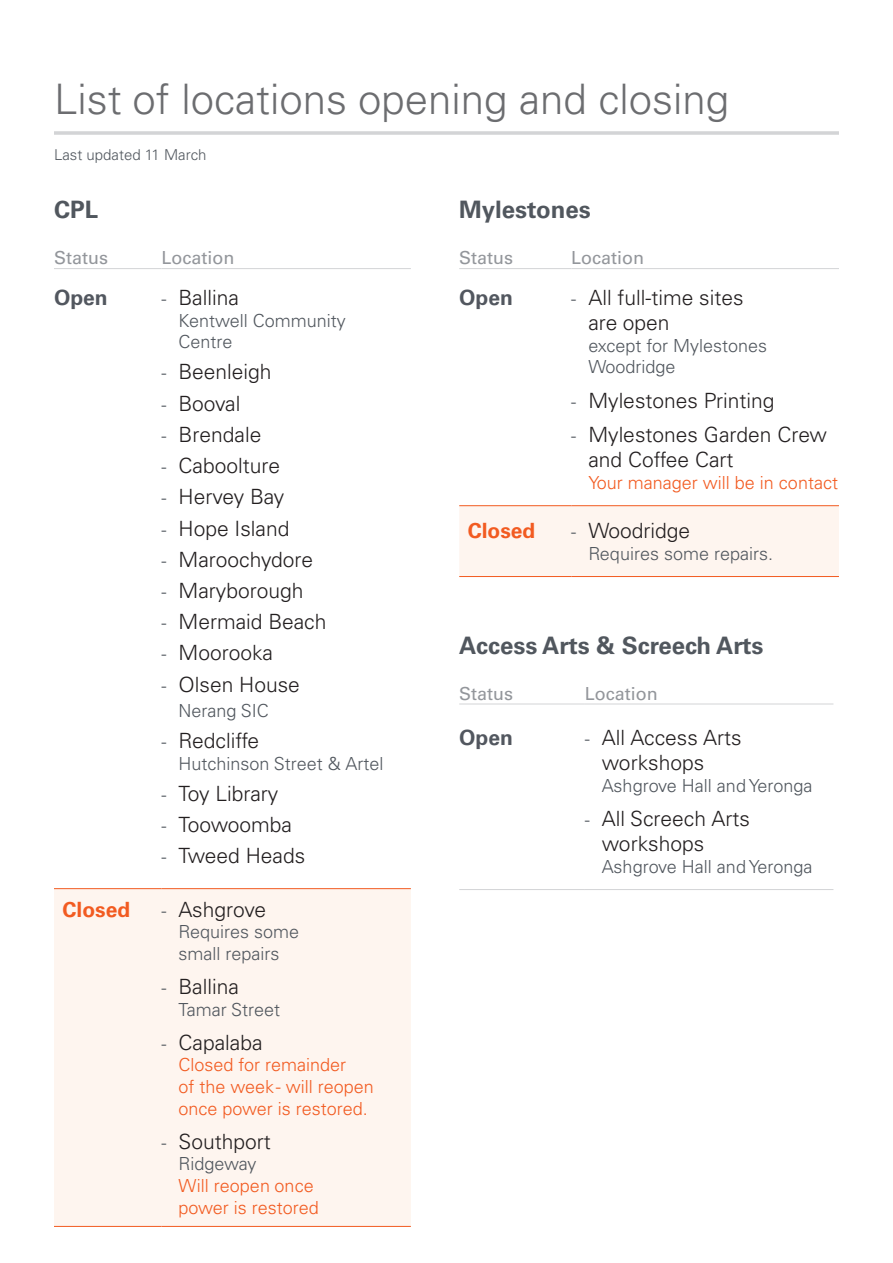
<style>
.page{position:relative;width:893px;height:1263px;background:#fff}
.page>*{position:absolute;margin:0;border:0;box-sizing:border-box;transform-origin:0 0}
.t1{font:300 42px "Univers LT Pro 45";color:#6c6d70}
.t2{font:700 24px "Univers LT Pro 65";color:#51575e}
.t3{font:300 21px/25.2px "Univers LT Pro 45";color:#231f20}
.t4{font:700 21px "Univers LT Pro 65";color:#52575f}
.t5{font:700 21px "Univers LT Pro 65";color:#f25b21}
.t6{font:300 21px "Univers LT Pro 45";letter-spacing:-.02em;color:#231f20}
.t7{font:300 18px/21.6px "Univers LT Pro 45";color:#51575e}
.t8{font:300 18px/21.6px "Univers LT Pro 45";color:#f25b21}
.t9{font:18px "Univers LT Pro 55 Roman";color:#93969b}
.t10{font:300 15px "Univers LT Pro 45";color:#51575e}
.s1{font-size:18px;color:#51575e}
.s2{color:#51575e}
</style>
<div class="page">
<hr style="left:54px;top:131px;width:785px;height:3px;background:#d3d4d6">
<div style="left:54px;top:889px;width:357px;height:337px;background:#fef5ef"></div>
<hr style="left:54px;top:268px;width:108px;height:1px;background:#d3d4d6">
<hr style="left:162px;top:268px;width:249px;height:1px;background:#d3d4d6">
<hr style="left:54px;top:888px;width:108px;height:1px;background:#f25b21">
<hr style="left:162px;top:888px;width:249px;height:1px;background:#f25b21">
<hr style="left:54px;top:1226px;width:108px;height:1px;background:#f25b21">
<hr style="left:162px;top:1226px;width:249px;height:1px;background:#f25b21">
<div style="left:459px;top:506px;width:380px;height:70px;background:#fef5ef"></div>
<hr style="left:459px;top:268px;width:112px;height:1px;background:#d3d4d6">
<hr style="left:571px;top:268px;width:268px;height:1px;background:#d3d4d6">
<hr style="left:459px;top:505px;width:112px;height:1px;background:#f25b21">
<hr style="left:571px;top:505px;width:268px;height:1px;background:#f25b21">
<hr style="left:459px;top:576px;width:112px;height:1px;background:#f25b21">
<hr style="left:571px;top:576px;width:268px;height:1px;background:#f25b21">
<hr style="left:459px;top:704px;width:126px;height:1px;background:#d3d4d6">
<hr style="left:585px;top:704px;width:248px;height:1px;background:#d3d4d6">
<hr style="left:459px;top:889px;width:126px;height:1px;background:#d3d4d6">
<hr style="left:585px;top:889px;width:248px;height:1px;background:#d3d4d6">
<p class="t1" style="left:54px;top:72px;width:677px">List of locations opening and closing</p>
<p class="t10" style="left:54px;top:145px;width:154px">Last updated 11 March</p>
<p class="t2" style="left:54px;top:193px;width:46px">CPL</p>
<p class="t9" style="left:54px;top:245px;width:55px">Status</p>
<p class="t9" style="left:162px;top:245px;width:74px">Location</p>
<p class="t4" style="left:54px;top:283px;width:55px">Open</p>
<p class="t3" style="left:162px;top:284px;width:79px"><span class="s1">-</span> Ballina</p>
<p class="t7" style="left:179px;top:309px;width:169px">Kentwell Community<br>Centre</p>
<p class="t3" style="left:162px;top:359px;width:111px"><span class="s1">-</span> Beenleigh</p>
<p class="t3" style="left:162px;top:390px;width:80px"><span class="s1">-</span> Booval</p>
<p class="t3" style="left:162px;top:421px;width:101px"><span class="s1">-</span> Brendale</p>
<p class="t3" style="left:162px;top:452px;width:120px"><span class="s1">-</span> Caboolture</p>
<p class="t6" style="left:162px;top:483px;width:124px"><span class="s1">-</span> Hervey Bay</p>
<p class="t3" style="left:162px;top:515px;width:129px"><span class="s1">-</span> Hope Island</p>
<p class="t3" style="left:162px;top:546px;width:153px"><span class="s1">-</span> Maroochydore</p>
<p class="t3" style="left:162px;top:577px;width:143px"><span class="s1">-</span> Maryborough</p>
<p class="t3" style="left:162px;top:608px;width:166px"><span class="s1">-</span> Mermaid Beach</p>
<p class="t3" style="left:162px;top:640px;width:113px"><span class="s1">-</span> Moorooka</p>
<p class="t3" style="left:162px;top:671px;width:140px"><span class="s1">-</span> Olsen House</p>
<p class="t7" style="left:179px;top:699px;width:92px">Nerang SIC</p>
<p class="t3" style="left:162px;top:727px;width:99px"><span class="s1">-</span> Redcliffe</p>
<p class="t7" style="left:179px;top:752px;width:206px">Hutchinson Street &amp; Artel</p>
<p class="t3" style="left:162px;top:780px;width:118px"><span class="s1">-</span> Toy Library</p>
<p class="t3" style="left:162px;top:811px;width:132px"><span class="s1">-</span> Toowoomba</p>
<p class="t3" style="left:162px;top:842px;width:145px"><span class="s1">-</span> Tweed Heads</p>
<p class="t5" style="left:63px;top:894px;width:69px">Closed</p>
<p class="t3" style="left:162px;top:896px;width:106px"><span class="s1">-</span> Ashgrove</p>
<p class="t7" style="left:179px;top:920px;width:122px">Requires some small repairs</p>
<p class="t3" style="left:162px;top:973px;width:79px"><span class="s1">-</span> Ballina</p>
<p class="t7" style="left:179px;top:998px;width:103px">Tamar Street</p>
<p class="t3" style="left:162px;top:1029px;width:103px"><span class="s1">-</span> Capalaba</p>
<p class="t8" style="left:179px;top:1054px;width:197px">Closed for remainder<br>of the week - will reopen once power is restored.</p>
<p class="t3" style="left:162px;top:1128px;width:111px"><span class="s1">-</span> Southport</p>
<p class="t8" style="left:179px;top:1153px;width:142px"><span class="s2">Ridgeway<br></span>Will reopen once power is restored</p>
<p class="t2" style="left:459px;top:193px;width:133px">Mylestones</p>
<p class="t9" style="left:459px;top:245px;width:55px">Status</p>
<p class="t9" style="left:571px;top:245px;width:74px">Location</p>
<p class="t4" style="left:459px;top:283px;width:55px">Open</p>
<p class="t3" style="left:588px;top:284px;width:157px;text-indent:-17px"><span class="s1">-</span> All full-time sites are open</p>
<p class="t7" style="left:588px;top:334px;width:180px">except for Mylestones<br>Woodridge</p>
<p class="t3" style="left:571px;top:387px;width:205px"><span class="s1">-</span> Mylestones Printing</p>
<p class="t3" style="left:588px;top:421px;width:240px;text-indent:-17px"><span class="s1">-</span> Mylestones Garden Crew and Coffee Cart</p>
<p class="t8" style="left:588px;top:471px;width:251px">Your manager will be in contact</p>
<p class="t5" style="left:468px;top:516px;width:69px">Closed</p>
<p class="t3" style="left:571px;top:517px;width:120px"><span class="s1">-</span> Woodridge</p>
<p class="t7" style="left:588px;top:542px;width:186px">Requires some repairs.</p>
<p class="t2" style="left:459px;top:628px;width:306px">Access Arts &amp; Screech Arts</p>
<p class="t9" style="left:459px;top:681px;width:55px">Status</p>
<p class="t9" style="left:585px;top:681px;width:74px">Location</p>
<p class="t4" style="left:459px;top:722px;width:55px">Open</p>
<p class="t3" style="left:602px;top:724px;width:141px;text-indent:-17px"><span class="s1">-</span> All Access Arts workshops</p>
<p class="t7" style="left:602px;top:774px;width:212px">Ashgrove Hall and Yeronga</p>
<p class="t3" style="left:602px;top:805px;width:150px;text-indent:-17px"><span class="s1">-</span> All Screech Arts workshops</p>
<p class="t7" style="left:602px;top:855px;width:212px">Ashgrove Hall and Yeronga</p>
</div>
